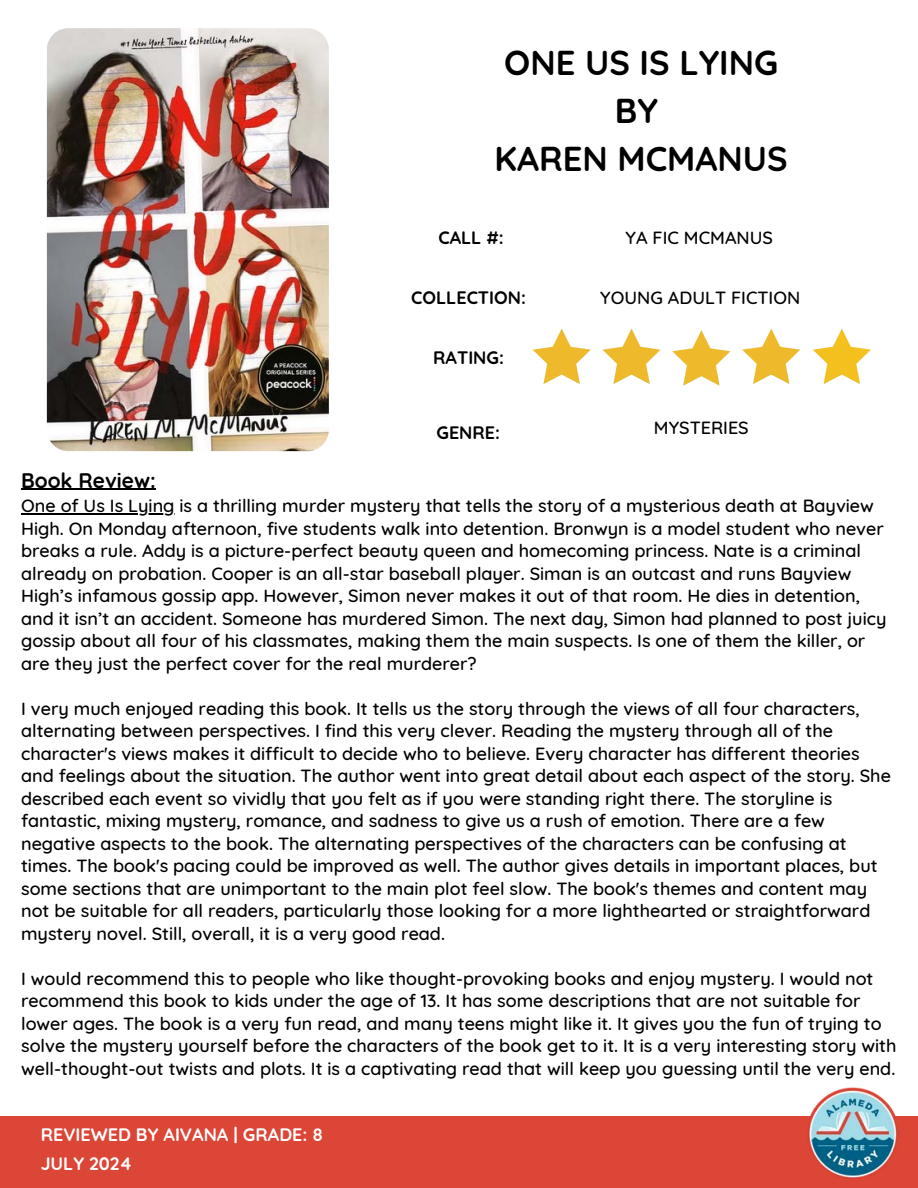
<style>
.page{position:relative;width:918px;height:1188px;background:#fff}
.page>*{position:absolute;margin:0;border:0;box-sizing:border-box;transform-origin:0 0}
.t1{font:700 34.5px/48.3px "Quicksand";color:#000;text-align:center}
.t2{font:700 21px "Quicksand";color:#000}
.t3{font:500 18px/22.5px "Quicksand";color:#000}
.t4{font:700 18px "Quicksand";color:#fff}
.t5{font:700 18px "Quicksand";color:#000}
</style>
<div class="page">
<div style="left:0;top:1117px;width:918px;height:71px;background:#dc4637"></div>
<img style="left:806px;top:1087px;width:94px;height:93px">
<hr style="left:21px;top:489px;width:135px;height:1px;background:#000">
<hr style="left:21px;top:514px;width:154px;height:1px;background:#000">
<img style="left:47px;top:28px;width:282px;height:423px;border-radius:21px">
<img style="left:532px;top:328px;width:59px;height:56px">
<img style="left:602px;top:328px;width:59px;height:56px">
<img style="left:672px;top:330px;width:59px;height:56px">
<img style="left:742px;top:328px;width:59px;height:56px">
<img style="left:813px;top:328px;width:58px;height:56px">
<p class="t1" style="left:494px;top:38px;width:295px">ONE US IS LYING<br>BY<br>KAREN MCMANUS</p>
<p class="t5" style="left:438px;top:226px;width:67px">CALL #:</p>
<p class="t3" style="left:626px;top:226px;width:149px">YA FIC MCMANUS</p>
<h2 class="t5" style="left:411px;top:286px;width:116px">COLLECTION:</h2>
<h2 class="t3" style="left:600px;top:286px;width:201px">YOUNG ADULT FICTION</h2>
<p class="t5" style="left:433px;top:346px;width:72px">RATING:</p>
<h2 class="t5" style="left:436px;top:421px;width:65px">GENRE:</h2>
<p class="t3" style="left:654px;top:416px;width:96px">MYSTERIES</p>
<h1 class="t2" style="left:21px;top:467px;width:136px">Book Review:</h1>
<h2 class="t3" style="left:21px;top:494px;width:867px">One of Us Is Lying is a thrilling murder mystery that tells the story of a mysterious death at Bayview High. On Monday afternoon, five students walk into detention. Bronwyn is a model student who never breaks a rule. Addy is a picture-perfect beauty queen and homecoming princess. Nate is a criminal already on probation. Cooper is an all-star baseball player. Siman is an outcast and runs Bayview High’s infamous gossip app. However, Simon never makes it out of that room. He dies in detention, and it isn’t an accident. Someone has murdered Simon. The next day, Simon had planned to post juicy gossip about all four of his classmates, making them the main suspects. Is one of them the killer, or are they just the perfect cover for the real murderer?</h2>
<h2 class="t3" style="left:21px;top:697px;width:871px">I very much enjoyed reading this book. It tells us the story through the views of all four characters, alternating between perspectives. I find this very clever. Reading the mystery through all of the character's views makes it difficult to decide who to believe. Every character has different theories and feelings about the situation. The author went into great detail about each aspect of the story. She described each event so vividly that you felt as if you were standing right there. The storyline is fantastic, mixing mystery, romance, and sadness to give us a rush of emotion. There are a few negative aspects to the book. The alternating perspectives of the characters can be confusing at times. The book's pacing could be improved as well. The author gives details in important places, but some sections that are unimportant to the main plot feel slow. The book's themes and content may not be suitable for all readers, particularly those looking for a more lighthearted or straightforward mystery novel. Still, overall, it is a very good read.</h2>
<h2 class="t3" style="left:21px;top:967px;width:877px">I would recommend this to people who like thought-provoking books and enjoy mystery. I would not recommend this book to kids under the age of 13. It has some descriptions that are not suitable for lower ages. The book is a very fun read, and many teens might like it. It gives you the fun of trying to solve the mystery yourself before the characters of the book get to it. It is a very interesting story with well-thought-out twists and plots. It is a captivating read that will keep you guessing until the very end.</h2>
<h2 class="t4" style="left:41px;top:1123px;width:284px">REVIEWED BY AIVANA | GRADE: 8</h2>
<h2 class="t4" style="left:41px;top:1152px;width:93px">JULY 2024</h2>
</div>
